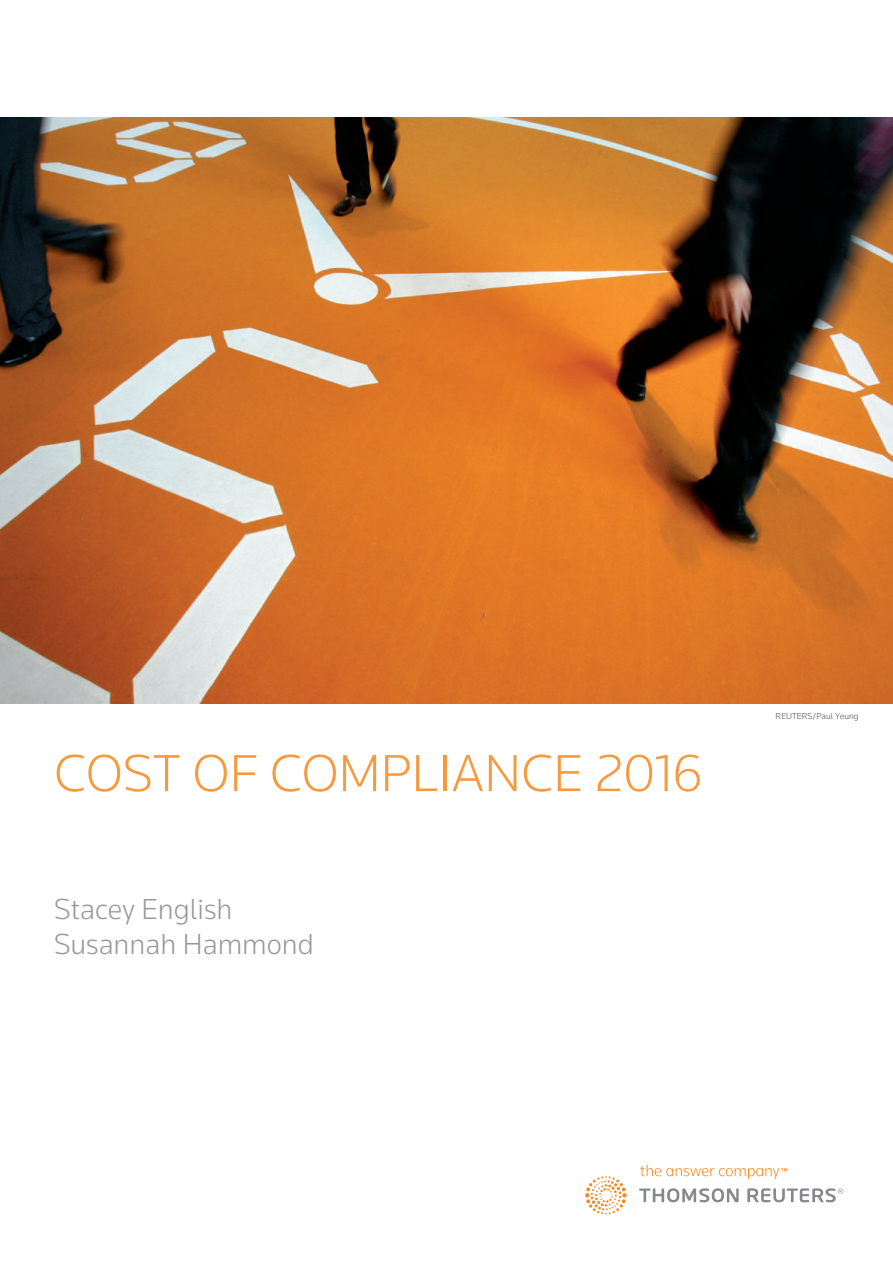
<style>
.page{position:relative;width:893px;height:1263px;background:#fff}
.page>*{position:absolute;margin:0;border:0;box-sizing:border-box;transform-origin:0 0}
.t1{font:300 54px "Knowledge";color:#f7993d}
.t2{font:300 30px/34.5px "Knowledge";color:#96989b}
.t3{font:300 9px "Knowledge";color:#4b4c4d}
</style>
<div class="page">
<svg style="left:585px;top:1165px;width:258px;height:49px"></svg>
<img style="left:0;top:117px;width:893px;height:587px">
<h1 class="t1" style="left:54px;top:740px;width:650px">COST OF COMPLIANCE 2016</h1>
<p class="t2" style="left:54px;top:891px;width:261px">Stacey English<br>Susannah Hammond</p>
<p class="t3" style="left:776px;top:711px;width:84px">REUTERS/Paul Yeung</p>
</div>
